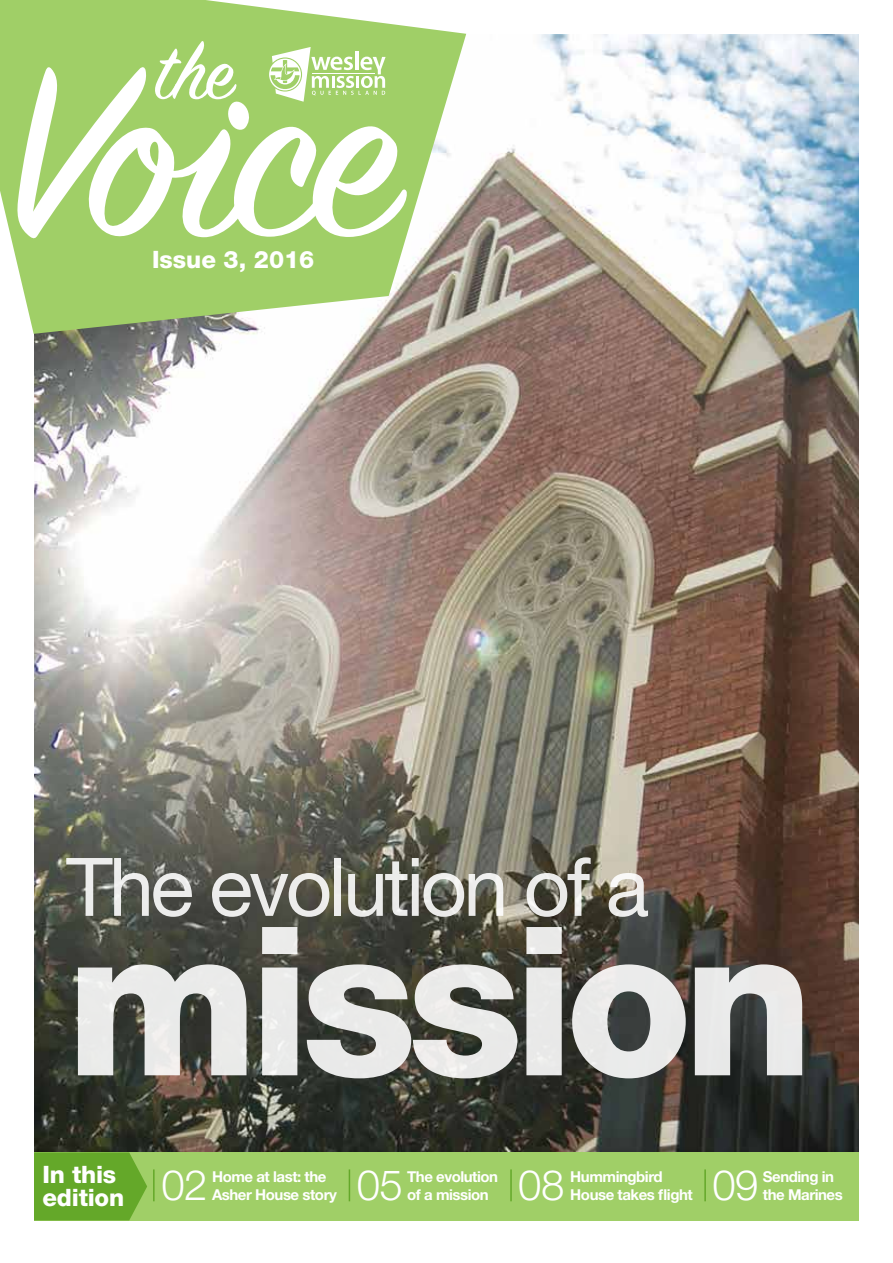
<style>
.page{position:relative;width:893px;height:1263px;background:#fff}
.page>*{position:absolute;margin:0;border:0;box-sizing:border-box;transform-origin:0 0}
.t1{font:800 207.6px "Helvetica Neue LT Std";letter-spacing:-.045em;color:#fff}
.t2{font:81px "Helvetica Neue LT Std";letter-spacing:-.045em;color:#fff}
.t3{font:300 42px "Helvetica Neue LT Std";letter-spacing:-.015em;color:#fff}
.t4{font:800 24px/22.5px "Helvetica Neue LT Std";letter-spacing:-.01em;color:#fff}
.t5{font:700 15px/18px "Helvetica Neue LT Std";letter-spacing:-.03em;color:#fff}
</style>
<div class="page">
<img style="left:34px;top:34px;width:825px;height:1118px">
<div style="left:34px;top:1152px;width:825px;height:68px;background:#a0cf67"></div>
<svg style="left:34px;top:1152px;width:113px;height:68px;background:#68ab2e"></svg>
<svg style="left:0;top:0;width:466px;height:334px;fill:#a0cf67"></svg>
<svg style="left:16px;top:41px;width:391px;height:198px"></svg>
<h3 class="t4" style="left:152px;top:248px;width:164px">Issue 3, 2016</h3>
<h2 class="t2" style="left:66px;top:839px;width:585px">The evolution of a</h2>
<h1 class="t1" style="left:66px;top:878px;width:749px">mission</h1>
<h3 class="t4" style="left:43px;top:1163px;width:83px">In this edition</h3>
<h3 class="t3" style="left:162px;top:1159px;width:48px">02</h3>
<p class="t5" style="left:212px;top:1167px;width:116px">Home at last: the</p>
<p class="t5" style="left:212px;top:1185px;width:126px">Asher House story</p>
<h3 class="t3" style="left:357px;top:1159px;width:48px">05</h3>
<h3 class="t3" style="left:518px;top:1159px;width:48px">08</h3>
<h3 class="t3" style="left:712px;top:1159px;width:48px">09</h3>
<p class="t5" style="left:407px;top:1167px;width:92px">The evolution of a mission</p>
<p class="t5" style="left:570px;top:1167px;width:124px">Hummingbird<br>House takes flight</p>
<p class="t5" style="left:763px;top:1167px;width:81px">Sending in the Marines</p>
</div>
